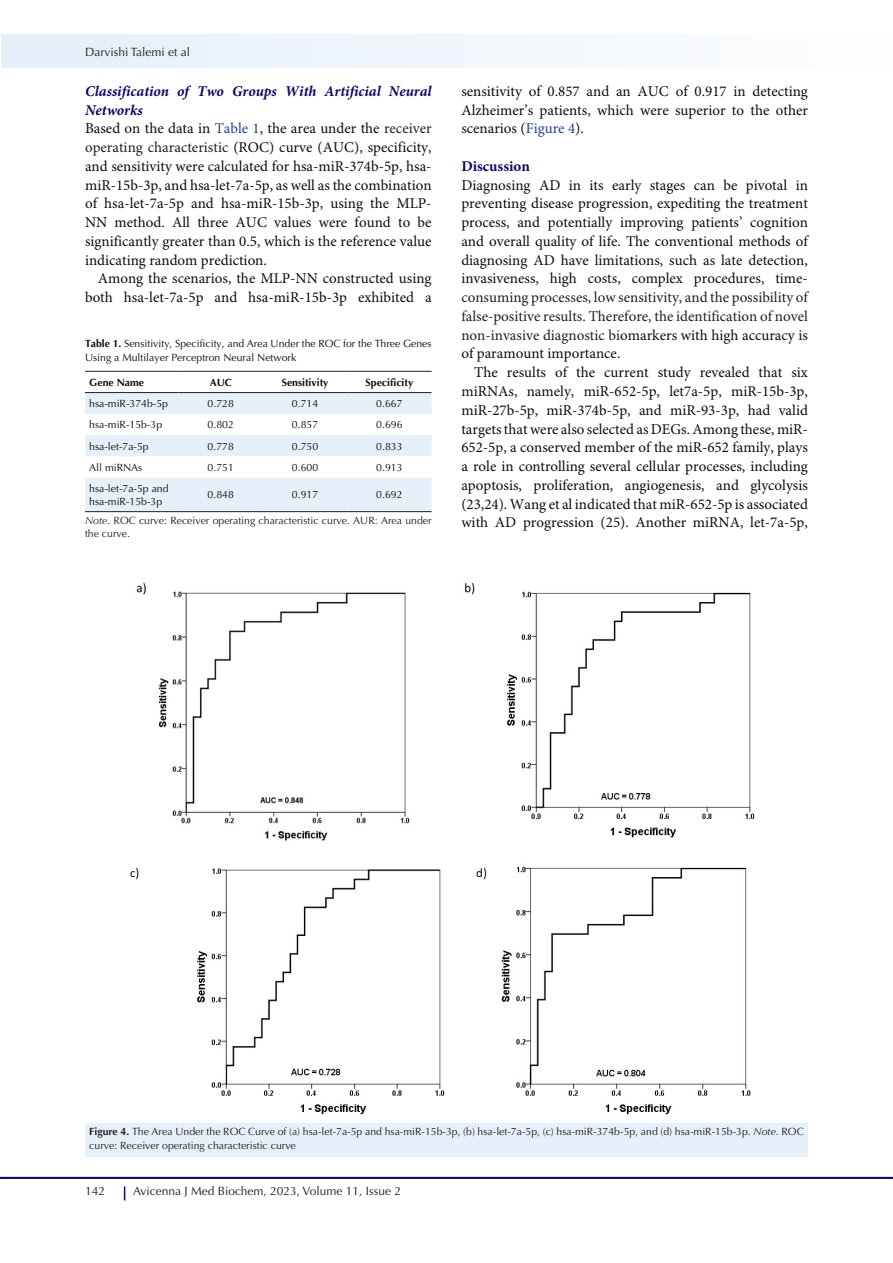
<style>
.page{position:relative;width:893px;height:1263px;background:#fff}
.page>*{position:absolute;margin:0;border:0;box-sizing:border-box;transform-origin:0 0}
.Normal__Web{font:15px/18.8px "Minion Pro";color:#0d0d0d;text-align:justify}
.heading_1{font:italic 700 15px/18.8px "Minion Pro";color:#190066}
.heading_1-2{font:700 15px "Minion Pro";color:#190066}
.t1{font:12px "Optima LT Std";color:#231f20}
.t2{font:10.5px/13.5px "Optima LT Std";color:#0d0d0d}
.t3{font:10.5px/13.5px "Optima LT Std";color:#231f20}
.t4{font:700 10.5px "Optima LT Std";color:#0d0d0d}
.s1{color:#253f8e}
.s2{color:#231f20}
.s3{font-weight:700}
.s4{font-style:italic}
</style>
<div class="page">
<hr style="left:0;top:1177px;width:893px;height:2px;background:#190066">
<div style="left:1px;top:35px;width:892px;height:33px;background:#f1f6fc"></div>
<svg style="left:124px;top:1186px;width:1px;height:14px"></svg>
<div style="left:85px;top:393px;width:347px;height:21px;background:#e6f0fa"></div>
<svg style="left:85px;top:435px;width:347px;height:76px"></svg>
<hr style="left:85px;top:371px;width:94px;height:1px;background:#231f20">
<hr style="left:179px;top:371px;width:84px;height:1px;background:#231f20">
<hr style="left:263px;top:371px;width:84px;height:1px;background:#231f20">
<hr style="left:347px;top:371px;width:85px;height:1px;background:#231f20">
<hr style="left:85px;top:392px;width:94px;height:1px;background:#231f20">
<hr style="left:179px;top:392px;width:84px;height:1px;background:#231f20">
<hr style="left:263px;top:392px;width:84px;height:1px;background:#231f20">
<hr style="left:347px;top:392px;width:85px;height:1px;background:#231f20">
<hr style="left:85px;top:511px;width:94px;height:1px;background:#231f20">
<hr style="left:179px;top:511px;width:84px;height:1px;background:#231f20">
<hr style="left:263px;top:511px;width:84px;height:1px;background:#231f20">
<hr style="left:347px;top:511px;width:85px;height:1px;background:#231f20">
<div style="left:85px;top:1123px;width:723px;height:34px;background:#e6f0fa"></div>
<img style="left:130px;top:582px;width:625px;height:533px">
<p class="t1" style="left:85px;top:45px;width:107px">Darvishi Talemi et al</p>
<p class="heading_1" style="left:85px;top:82px;width:348px">Classification of Two Groups With Artificial Neural<br>Networks</p>
<p class="Normal__Web" style="left:85px;top:120px;width:348px">Based on the data in <span class="s1">Table 1</span>, the area under the <span class="s2">receiver operating characteristic</span> (ROC) curve (AUC), specificity, and sensitivity were calculated for hsa-miR-374b-5p, hsa&shy;miR-15b-3p, and hsa-let-7a-5p, as well as the combination of hsa-let-7a-5p and hsa-miR-15b-3p, using the MLP-NN method. All three AUC values were found to be significantly greater than 0.5, which is the reference value indicating random prediction.</p>
<p class="Normal__Web" style="left:85px;top:270px;width:348px;text-align:right">Among the scenarios, the MLP-NN constructed using both hsa-let-7a-5p and hsa-miR-15b-3p exhibited a</p>
<p class="t2" style="left:85px;top:337px;width:348px"><span class="s3">Table 1.</span> Sensitivity, Specificity, and Area Under the ROC for the Three Genes<br>Using a Multilayer Perceptron Neural Network</p>
<p class="t4" style="left:89px;top:376px;width:56px">Gene Name</p>
<p class="t4" style="left:210px;top:376px;width:24px">AUC</p>
<p class="t4" style="left:282px;top:376px;width:48px">Sensitivity</p>
<p class="t4" style="left:366px;top:376px;width:49px">Specificity</p>
<p class="t2" style="left:89px;top:397px;width:80px">hsa-miR-374b-5p</p>
<p class="t2" style="left:208px;top:397px;width:28px">0.728</p>
<p class="t2" style="left:292px;top:397px;width:28px">0.714</p>
<p class="t2" style="left:376px;top:397px;width:28px">0.667</p>
<p class="t2" style="left:89px;top:418px;width:74px">hsa-miR-15b-3p</p>
<p class="t2" style="left:208px;top:418px;width:28px">0.802</p>
<p class="t2" style="left:292px;top:418px;width:28px">0.857</p>
<p class="t2" style="left:376px;top:418px;width:28px">0.696</p>
<p class="t2" style="left:89px;top:439px;width:61px">hsa-let-7a-5p</p>
<p class="t2" style="left:208px;top:439px;width:28px">0.778</p>
<p class="t2" style="left:292px;top:439px;width:28px">0.750</p>
<p class="t2" style="left:376px;top:439px;width:28px">0.833</p>
<p class="t2" style="left:89px;top:461px;width:55px">All miRNAs</p>
<p class="t2" style="left:208px;top:461px;width:28px">0.751</p>
<p class="t2" style="left:292px;top:461px;width:28px">0.600</p>
<p class="t2" style="left:376px;top:461px;width:28px">0.913</p>
<p class="t2" style="left:89px;top:481px;width:81px">hsa-let-7a-5p and hsa-miR-15b-3p</p>
<p class="t2" style="left:208px;top:488px;width:28px">0.848</p>
<p class="t2" style="left:292px;top:488px;width:28px">0.917</p>
<p class="t2" style="left:376px;top:488px;width:28px">0.692</p>
<p class="t3" style="left:85px;top:514px;width:348px"><span class="s4">Note</span>. ROC curve: Receiver operating characteristic curve. AUR: Area under the curve.</p>
<p class="Normal__Web" style="left:461px;top:82px;width:348px">sensitivity of 0.857 and an AUC of 0.917 in detecting Alzheimer’s patients, which were superior to the other scenarios (<span class="s1">Figure 4</span>).</p>
<p class="heading_1-2" style="left:461px;top:156px;width:70px">Discussion</p>
<p class="Normal__Web" style="left:461px;top:176px;width:348px">Diagnosing AD in its early stages can be pivotal in preventing disease progression, expediting the treatment process, and potentially improving patients’ cognition and overall quality of life. The conventional methods of diagnosing AD have limitations, such as late detection, invasiveness, high costs, complex procedures, time&shy;<span class="s2">consuming processes, low sensitivity, and the possibility of false-positive results. Therefore, the identification of novel non-invasive diagnostic bi</span>omarkers with high accuracy is of paramount importance.</p>
<p class="Normal__Web" style="left:461px;top:364px;width:348px;text-indent:13px">The results of the current study revealed that six miRNAs, namely, miR-652-5p, let7a-5p, miR-15b-3p, miR-27b-5p, miR-374b-5p, and miR-93-3p, had valid targets that were also selected as DEGs. Among these, miR-652-5p, a conserved member of the miR-652 family, plays a role in controlling several cellular processes, including apoptosis, proliferation, angiogenesis, and glycolysis (23,24). Wang et al indicated that miR-652-5p is associated with AD progression (25). Another miRNA, let-7a-5p,</p>
<p class="t3" style="left:89px;top:1125px;width:716px"><span class="s3">Figure 4.</span> The Area Under the ROC Curve of (a) hsa-let-7a-5p and hsa-miR-15b-3p, (b) hsa-let-7a-5p, (c) hsa-miR-374b-5p, and (d) hsa-miR-15b-3p. <span class="s4">Note</span>. ROC curve: Receiver operating characteristic curve</p>
<p class="t1" style="left:85px;top:1184px;width:22px">142</p>
<p class="t1" style="left:133px;top:1184px;width:270px">Avicenna J Med Biochem, 2023, Volume 11, Issue 2</p>
</div>
